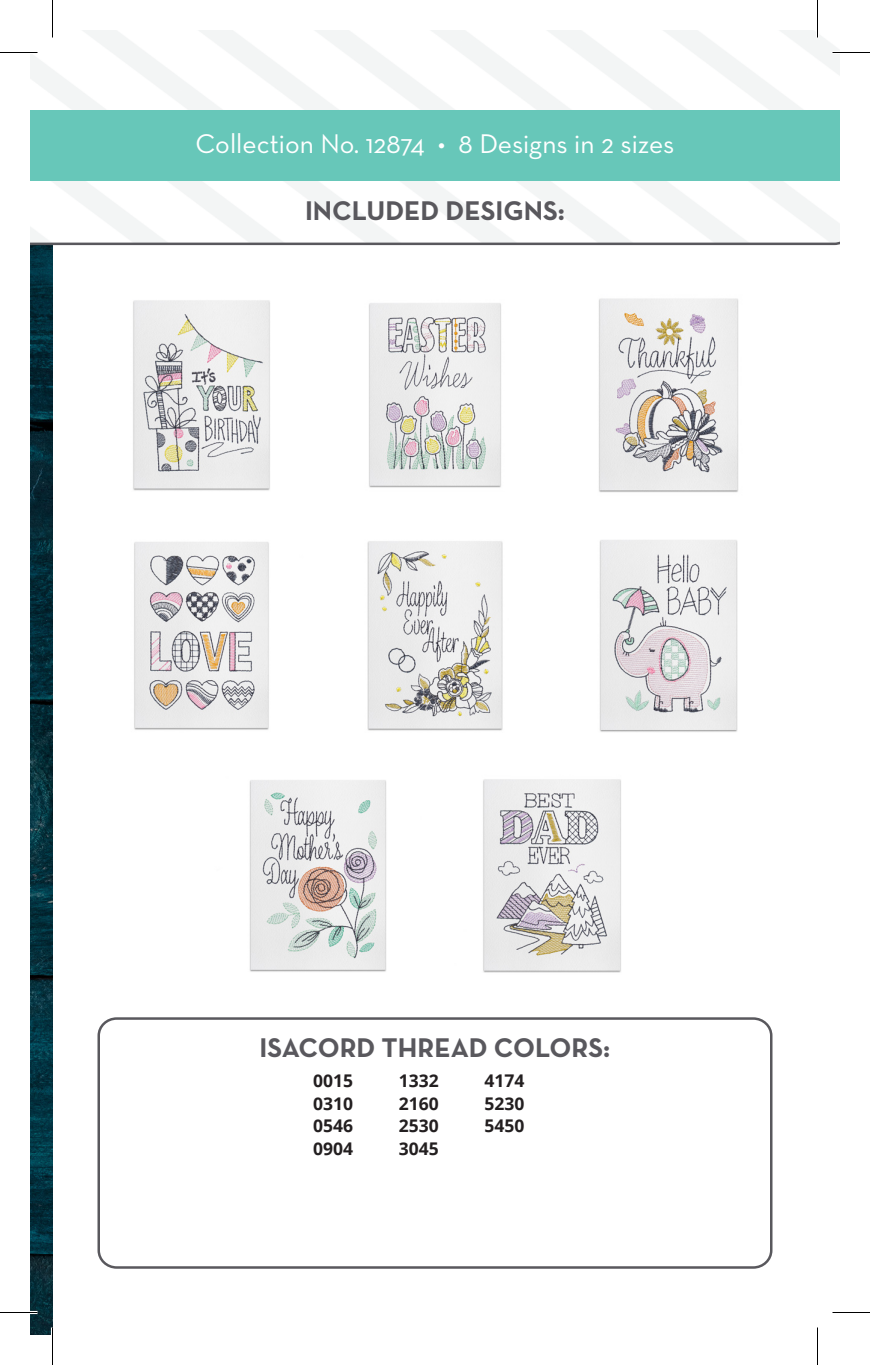
<style>
.page{position:relative;width:870px;height:1365px;background:#fff}
.page>*{position:absolute;margin:0;border:0;box-sizing:border-box;transform-origin:0 0}
.t1{font:700 27.5px "Neutra Text";color:#59585d}
.t2{font:27.5px "Neutra Text";color:#fff}
.t3{font:700 17.5px "Open Sans";color:#231f20}
</style>
<div class="page">
<img style="left:30px;top:245px;width:22px;height:1090px">
<svg style="left:30px;top:30px;width:810px;height:215px"></svg>
<div style="left:30px;top:110px;width:810px;height:71px;background:#67c7b9"></div>
<div style="left:98px;top:1017px;width:674px;height:252px;border:2px solid #59585d;border-radius:18px"></div>
<img style="left:133px;top:300px;width:137px;height:191px">
<img style="left:134px;top:542px;width:135px;height:188px">
<img style="left:249px;top:780px;width:137px;height:192px">
<img style="left:369px;top:303px;width:132px;height:185px">
<img style="left:367px;top:541px;width:136px;height:190px">
<img style="left:483px;top:779px;width:138px;height:194px">
<img style="left:599px;top:298px;width:140px;height:195px">
<img style="left:599px;top:540px;width:139px;height:192px">
<hr style="left:0;top:51px;width:38px;height:3px;background:#fff">
<hr style="left:832px;top:51px;width:38px;height:3px;background:#fff">
<hr style="left:0;top:1311px;width:38px;height:3px;background:#fff">
<hr style="left:51px;top:0;width:3px;height:38px;background:#fff">
<hr style="left:51px;top:1328px;width:3px;height:37px;background:#fff">
<hr style="left:816px;top:0;width:3px;height:38px;background:#fff">
<hr style="left:0;top:52px;width:38px;height:1px;background:#000">
<hr style="left:832px;top:52px;width:38px;height:1px;background:#000">
<hr style="left:0;top:1312px;width:38px;height:1px;background:#000">
<hr style="left:832px;top:1312px;width:38px;height:1px;background:#000">
<hr style="left:52px;top:0;width:1px;height:38px;background:#000">
<hr style="left:52px;top:1328px;width:1px;height:37px;background:#000">
<hr style="left:817px;top:0;width:1px;height:38px;background:#000">
<hr style="left:817px;top:1328px;width:1px;height:37px;background:#000">
<p class="t2" style="left:195px;top:127px;width:481px">Collection No. 12874 • 8 Designs in 2 sizes</p>
<p class="t1" style="left:305px;top:193px;width:261px">INCLUDED DESIGNS:</p>
<p class="t1" style="left:260px;top:1030px;width:352px">ISACORD THREAD COLORS:</p>
<p class="t3" style="left:313px;top:1068px;width:41px">0015</p>
<p class="t3" style="left:313px;top:1091px;width:41px">0310</p>
<p class="t3" style="left:313px;top:1113px;width:41px">0546</p>
<p class="t3" style="left:313px;top:1136px;width:41px">0904</p>
<p class="t3" style="left:399px;top:1068px;width:41px">1332</p>
<p class="t3" style="left:399px;top:1091px;width:41px">2160</p>
<p class="t3" style="left:399px;top:1113px;width:41px">2530</p>
<p class="t3" style="left:399px;top:1136px;width:41px">3045</p>
<p class="t3" style="left:484px;top:1068px;width:41px">4174</p>
<p class="t3" style="left:484px;top:1091px;width:41px">5230</p>
<p class="t3" style="left:484px;top:1113px;width:41px">5450</p>
</div>
